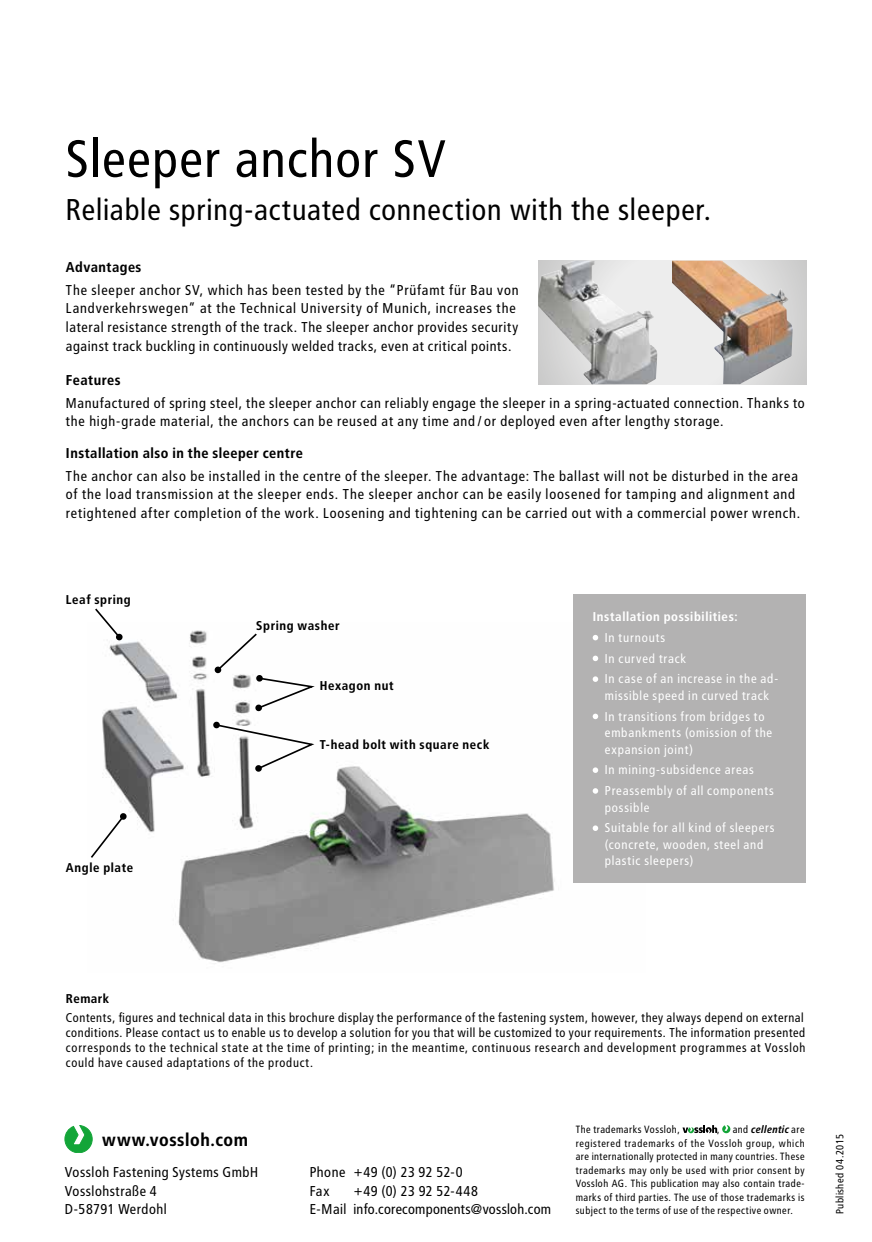
<style>
.page{position:relative;width:872px;height:1242px;background:#fff}
.page>*{position:absolute;margin:0;border:0;box-sizing:border-box;transform-origin:0 0}
.t1{font:52.5px "Transit Pro";letter-spacing:-.01em;color:#000}
.t2{font:30px "Transit Pro";letter-spacing:-.01em;color:#000}
.t3{font:700 18px "Transit Pro";letter-spacing:.01em;color:#000}
.t4{font:14.25px/18.8px "Transit Pro";letter-spacing:.015em;color:#000}
.t5{font:14.25px/18.8px "Transit Pro";letter-spacing:-.02em;color:#000}
.t6{font:700 14.25px "Transit Pro";letter-spacing:.015em;color:#000}
.t7{font:14.25px/18.8px "Transit Pro";letter-spacing:-.005em;color:#000}
.t8{font:12.75px/15px "Transit Pro";letter-spacing:.01em;color:#000}
.t9{font:12.75px/20.7px "Transit Pro";letter-spacing:.025em;color:#fff}
.t10{font:700 12.75px "Transit Pro";letter-spacing:.025em;color:#000}
.t11{font:700 12.75px "Transit Pro";letter-spacing:.03em;color:#fff}
.t12{font:10.5px/13.5px "Transit Pro";letter-spacing:.01em;color:#000;text-align:justify}
.s1{font-weight:700;font-style:italic}
</style>
<div class="page">
<img style="left:102px;top:630px;width:543px;height:334px">
<div style="left:573px;top:594px;width:233px;height:288px;background:#b3b2b2"></div>
<svg style="left:592px;top:635px;width:6px;height:5px"></svg>
<svg style="left:592px;top:655px;width:6px;height:6px"></svg>
<svg style="left:592px;top:676px;width:6px;height:6px"></svg>
<svg style="left:592px;top:713px;width:6px;height:6px"></svg>
<svg style="left:592px;top:767px;width:6px;height:6px"></svg>
<svg style="left:592px;top:788px;width:6px;height:5px"></svg>
<svg style="left:592px;top:825px;width:6px;height:6px"></svg>
<svg style="left:657px;top:261px;width:149px;height:123px;background:#dedede"></svg>
<img style="left:538px;top:261px;width:119px;height:123px">
<img style="left:672px;top:261px;width:120px;height:123px">
<svg style="left:95px;top:608px;width:28px;height:33px"></svg>
<svg style="left:214px;top:632px;width:104px;height:79px"></svg>
<svg style="left:213px;top:721px;width:104px;height:51px"></svg>
<svg style="left:90px;top:812px;width:37px;height:47px"></svg>
<svg style="left:65px;top:1125px;width:27px;height:27px"></svg>
<svg style="left:682px;top:1125px;width:48px;height:8px"></svg>
<h1 class="t1" style="left:66px;top:128px;width:383px">Sleeper anchor SV</h1>
<h2 class="t2" style="left:66px;top:192px;width:648px">Reliable spring-actuated connection with the sleeper.</h2>
<p class="t6" style="left:66px;top:258px;width:77px">Advantages</p>
<p class="t4" style="left:66px;top:280px;width:455px">The sleeper anchor SV, which has been tested by the “Prüfamt für Bau von Landverkehrswegen” at the Technical University of Munich, increases the lateral resistance strength of the track. The sleeper anchor provides security against track buckling in continuously welded tracks, even at critical points.</p>
<p class="t6" style="left:66px;top:371px;width:57px">Features</p>
<p class="t4" style="left:66px;top:393px;width:741px">Manufactured of spring steel, the sleeper anchor can reliably engage the sleeper in a spring-actuated connection. Thanks to the high-grade material, the anchors can be reused at any time and / or deployed even after lengthy storage.</p>
<p class="t6" style="left:66px;top:444px;width:239px">Installation also in the sleeper centre</p>
<p class="t4" style="left:66px;top:466px;width:736px">The anchor can also be installed in the centre of the sleeper. The advantage: The ballast will not be disturbed in the area of the load transmission at the sleeper ends. The sleeper anchor can be easily loosened for tamping and alignment and retightened after completion of the work. Loosening and tightening can be carried out with a commercial power wrench.</p>
<p class="t10" style="left:66px;top:592px;width:67px">Leaf spring</p>
<p class="t10" style="left:66px;top:860px;width:69px">Angle plate</p>
<p class="t10" style="left:256px;top:618px;width:85px">Spring washer</p>
<p class="t10" style="left:320px;top:677px;width:76px">Hexagon nut</p>
<p class="t10" style="left:320px;top:737px;width:171px">T-head bolt with square neck</p>
<p class="t11" style="left:592px;top:609px;width:147px">Installation possibilities:</p>
<p class="t9" style="left:605px;top:627px;width:175px">In turnouts<br>In curved track<br>In case of an increase in the ad-</p>
<p class="t9" style="left:605px;top:685px;width:166px">missible speed in curved track<br>In transitions from bridges to</p>
<p class="t9" style="left:605px;top:724px;width:169px;line-height:16.5px">embankments (omission of the expansion joint)</p>
<p class="t9" style="left:605px;top:759px;width:171px">In mining-subsidence areas<br>Preassembly of all components</p>
<p class="t9" style="left:605px;top:797px;width:172px">possible<br>Suitable for all kind of sleepers</p>
<p class="t9" style="left:605px;top:836px;width:160px;line-height:16.5px">(concrete, wooden, steel and plastic sleepers)</p>
<p class="t10" style="left:66px;top:991px;width:45px">Remark</p>
<p class="t8" style="left:66px;top:1010px;width:741px">Contents, figures and technical data in this brochure display the performance of the fastening system, however, they always depend on external conditions. Please contact us to enable us to develop a solution for you that will be customized to your requirements. The information presented corresponds to the technical state at the time of printing; in the meantime, continuous research and development programmes at Vossloh could have caused adaptations of the product.</p>
<p class="t3" style="left:102px;top:1129px;width:148px">www.vossloh.com</p>
<p class="t4" style="left:65px;top:1162px;width:195px">Vossloh Fastening Systems GmbH<br>Vosslohstraße 4<br>D-58791 Werdohl</p>
<p class="t7" style="left:310px;top:1162px;width:155px">Phone +49 (0) 23 92 52-0<br>Fax</p>
<p class="t5" style="left:310px;top:1181px;width:243px;text-indent:44px">+49 (0) 23 92 52-448<br>E-Mail info.corecomponents@vossloh.com</p>
<p class="t12" style="left:576px;top:1122px;width:231px;text-indent:141px">, and <span class="s1">cellentic</span> are registered trademarks of the Vossloh group, which are internationally protected in many countries. These trademarks may only be used with prior consent by Vossloh AG. This publication may also contain trade&shy;marks of third parties. The use of those trademarks is subject to the terms of use of the respective owner.</p>
<p class="t12" style="left:576px;top:1122px;width:106px">The trademarks Vossloh,</p>
<p class="t12" style="left:833px;top:1214px;width:83px;rotate:-90deg">Published 04.2015</p>
</div>
